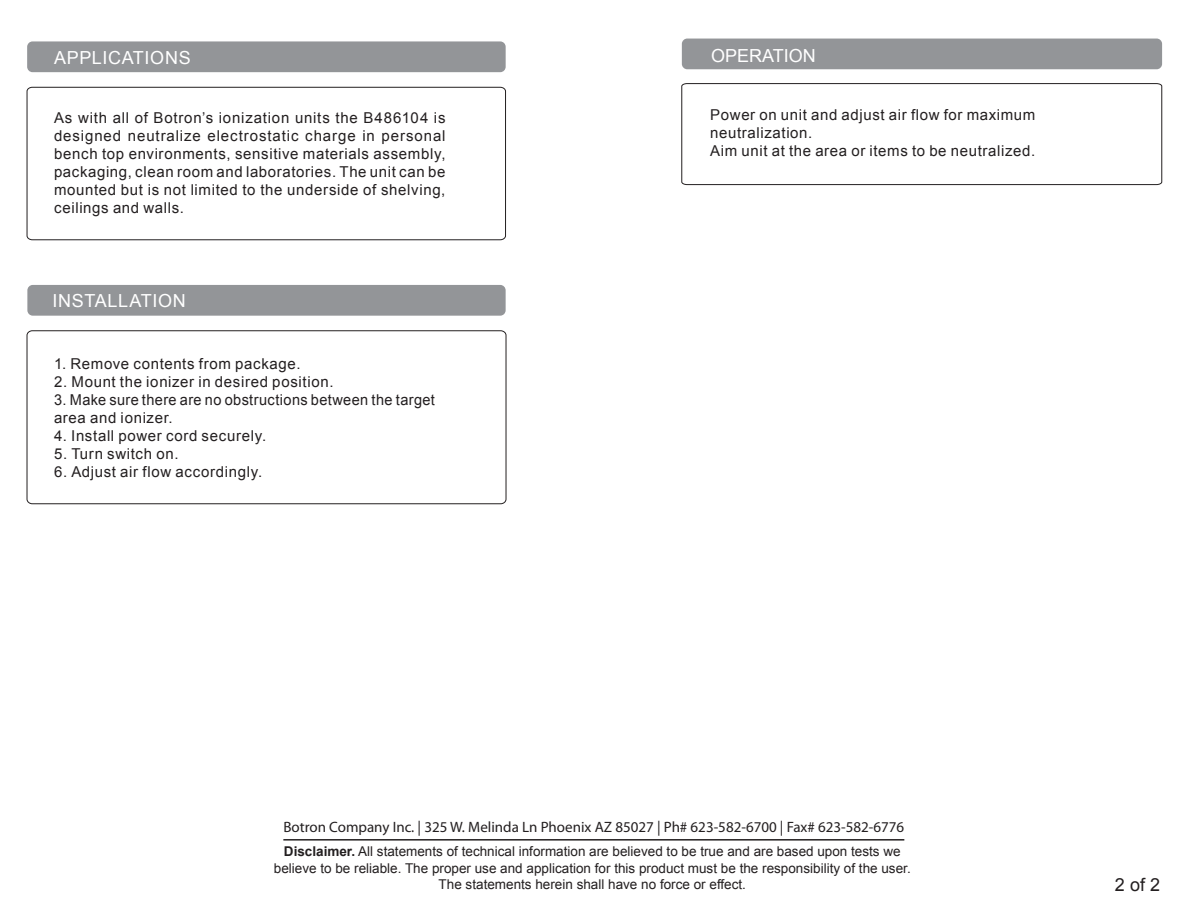
<style>
.page{position:relative;width:1188px;height:918px;background:#fff}
.page>*{position:absolute;margin:0;border:0;box-sizing:border-box;transform-origin:0 0}
.t1{font:18px "Arial";letter-spacing:.03em;color:#fff}
.t2{font:18px "Arial";color:#fff}
.t3{font:18px "Arial";color:#231f20}
.t4{font:15px/18px "Arial";letter-spacing:.04em;color:#231f20}
.t5{font:15px "Myriad Pro";color:#231f20}
.t6{font:13.5px/16.2px "Arial";color:#231f20;text-align:center}
.s1{font-weight:700}
</style>
<div class="page">
<div style="left:682px;top:39px;width:480px;height:30px;background:#939598;border-radius:5px"></div>
<svg style="left:681px;top:83px;width:482px;height:102px"></svg>
<hr style="left:283px;top:839px;width:621px;height:2px;background:#231f20">
<div style="left:27px;top:41px;width:479px;height:31px;background:#939598;border-radius:5px"></div>
<svg style="left:26px;top:87px;width:480px;height:154px"></svg>
<div style="left:27px;top:285px;width:479px;height:31px;background:#939598;border-radius:5px"></div>
<div style="left:27px;top:330px;width:479px;height:174px;border:1px solid #231f20;border-radius:5px"></div>
<p class="t1" style="left:54px;top:46px;width:138px">APPLICATIONS</p>
<p class="t4" style="left:54px;top:108px;width:393px;text-align:justify">As with all of Botron’s ionization units the B486104 is designed neutralize electrostatic charge in personal bench top environments, sensitive materials assembly, packaging, clean room and laboratories. The unit can be mounted but is not limited to the underside of shelving, ceilings and walls.</p>
<p class="t1" style="left:53px;top:289px;width:135px">INSTALLATION</p>
<p class="t4" style="left:54px;top:355px;width:248px">1. Remove contents from package.</p>
<p class="t4" style="left:54px;top:373px;width:281px">2. Mount the ionizer in desired position.</p>
<p class="t4" style="left:54px;top:391px;width:382px">3. Make sure there are no obstructions between the target area and ionizer.</p>
<p class="t4" style="left:54px;top:427px;width:214px">4. Install power cord securely.</p>
<p class="t4" style="left:54px;top:445px;width:126px">5. Turn switch on.</p>
<p class="t4" style="left:54px;top:463px;width:210px">6. Adjust air flow accordingly.</p>
<p class="t2" style="left:711px;top:43px;width:106px">OPERATION</p>
<p class="t4" style="left:710px;top:106px;width:327px">Power on unit and adjust air flow for maximum neutralization.<br>Aim unit at the area or items to be neutralized.</p>
<p class="t5" style="left:283px;top:818px;width:622px">Botron Company Inc. | 325 W. Melinda Ln Phoenix AZ 85027 | Ph# 623-582-6700 | Fax# 623-582-6776</p>
<p class="t6" style="left:274px;top:844px;width:638px"><span class="s1">Disclaimer.</span> All statements of technical information are believed to be true and are based upon tests we believe to be reliable. The proper use and application for this product must be the responsibility of the user.<br>The statements herein shall have no force or effect.</p>
<p class="t3" style="left:1115px;top:873px;width:47px">2 of 2</p>
</div>
